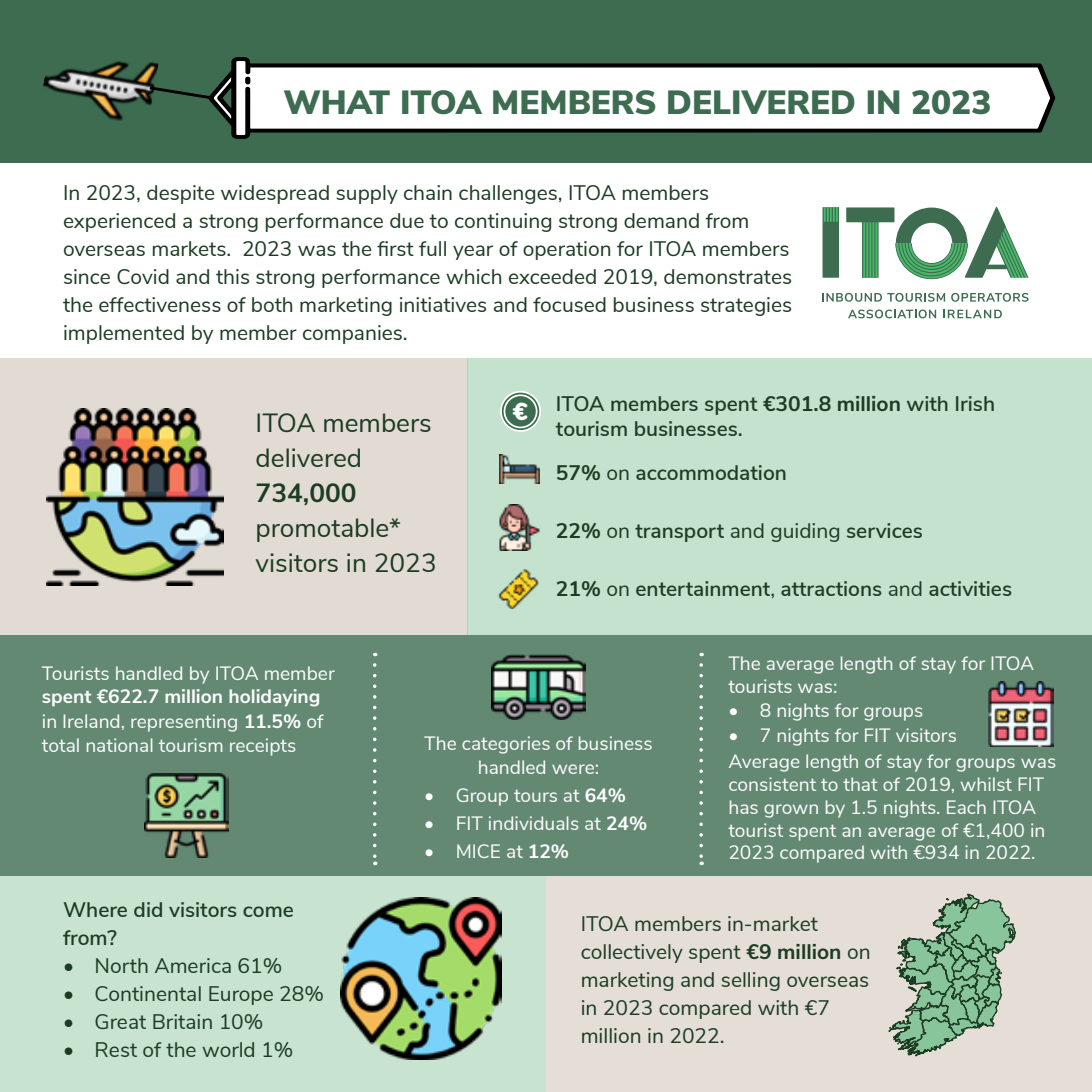
<style>
.page{position:relative;width:1092px;height:1092px;background:#fff}
.page>*{position:absolute;margin:0;border:0;box-sizing:border-box;transform-origin:0 0}
.t1{font:900 33.43px "Nunito Sans";color:#3d6c51}
.t2{font:26.25px/35px "Nunito Sans";color:#1c3c23}
.t3{font:700 26.25px "Nunito Sans";color:#1c3c23}
.t4{font:700 25.38px "Nunito Sans";color:#3d6c51}
.t5{font:900 24.5px "Nunito";color:#fff}
.t6{font:21px/28px "Nunito Sans";color:#1c3c23}
.t7{font:600 21px/28px "Nunito Sans";color:#1c3c23}
.t8{font:19.25px/24.5px "Nunito Sans";color:#fff}
.s1{font-weight:700}
.s2{font-weight:400}
</style>
<div class="page">
<div style="left:0;top:0;width:1091px;height:162px;background:#3d6c51"></div>
<div style="left:0;top:358px;width:468px;height:277px;background:#e2dbd3"></div>
<div style="left:0;top:876px;width:546px;height:215px;background:#c8e4d1"></div>
<div style="left:0;top:635px;width:1091px;height:241px;background:#638973"></div>
<div style="left:468px;top:358px;width:623px;height:277px;background:#c4e2cd"></div>
<div style="left:546px;top:876px;width:545px;height:215px;background:#e4ded6"></div>
<svg style="left:822px;top:207px;width:17px;height:71px"></svg>
<svg style="left:846px;top:207px;width:182px;height:73px"></svg>
<svg style="left:822px;top:293px;width:59px;height:9px"></svg>
<svg style="left:887px;top:293px;width:58px;height:9px"></svg>
<svg style="left:951px;top:293px;width:77px;height:9px"></svg>
<svg style="left:848px;top:309px;width:88px;height:9px"></svg>
<svg style="left:943px;top:310px;width:58px;height:8px"></svg>
<img style="left:988px;top:681px;width:65px;height:65px">
<img style="left:499px;top:454px;width:40px;height:29px">
<img style="left:499px;top:504px;width:41px;height:46px">
<img style="left:46px;top:408px;width:177px;height:177px">
<img style="left:340px;top:897px;width:161px;height:162px">
<img style="left:145px;top:773px;width:84px;height:84px">
<img style="left:498px;top:569px;width:40px;height:39px">
<svg style="left:373px;top:665px;width:3px;height:200px"></svg>
<svg style="left:699px;top:665px;width:4px;height:200px"></svg>
<img style="left:491px;top:654px;width:94px;height:65px">
<svg style="left:501px;top:392px;width:39px;height:39px"></svg>
<div style="left:500px;top:391px;width:41px;height:41px;border:2px solid #fff;border-radius:50%"></div>
<div style="left:503px;top:394px;width:34px;height:34px;border:2px solid #fff;border-radius:50%"></div>
<svg style="left:234px;top:57px;width:818px;height:80px;background:#c9cfcb"></svg>
<svg style="left:245px;top:57px;width:5px;height:61px"></svg>
<img style="left:43px;top:61px;width:116px;height:60px">
<svg style="left:147px;top:73px;width:87px;height:51px"></svg>
<svg style="left:888px;top:893px;width:128px;height:164px"></svg>
<h1 class="t1" style="left:283px;top:77px;width:709px">WHAT ITOA MEMBERS DELIVERED IN 2023</h1>
<p class="t4" style="left:402px;top:103px;width:527px">WHAT ITOA MEMBERS DELIVERED IN 2023</p>
<p class="t6" style="left:63px;top:177px;width:730px">In 2023, despite widespread supply chain challenges, ITOA members experienced a strong performance due to continuing strong demand from overseas markets. 2023 was the first full year of operation for ITOA members since Covid and this strong performance which exceeded 2019, demonstrates the effectiveness of both marketing initiatives and focused business strategies implemented by member companies.</p>
<p class="t2" style="left:255px;top:404px;width:178px">ITOA members delivered</p>
<p class="t3" style="left:255px;top:474px;width:103px">734,000</p>
<p class="t2" style="left:255px;top:509px;width:183px">promotable* visitors in 2023</p>
<p class="t5" style="left:513px;top:393px;width:16px">€</p>
<p class="t7" style="left:556px;top:390px;width:440px;line-height:25.2px">ITOA members spent <span class="s1">€301.8 million</span> with Irish tourism businesses.</p>
<p class="t7" style="left:556px;top:457px;width:232px"><span class="s1">57%</span> <span class="s2">on</span> accommodation</p>
<p class="t7" style="left:556px;top:515px;width:368px"><span class="s1">22%</span> <span class="s2">on</span> transport <span class="s2">and guiding</span> services</p>
<p class="t7" style="left:556px;top:573px;width:457px"><span class="s1">21%</span> <span class="s2">on</span> entertainment<span class="s2">,</span> attractions <span class="s2">and</span> activities</p>
<p class="t8" style="left:42px;top:660px;width:294px">Tourists handled by ITOA member</p>
<p class="t8" style="left:42px;top:683px;width:283px"><span class="s1">spent €622.7 million holidaying </span>in Ireland, representing <span class="s1">11.5%</span> of total national tourism receipts</p>
<p class="t7" style="left:63px;top:894px;width:232px">Where did visitors come from?</p>
<p class="t6" style="left:63px;top:950px;width:221px">• North America 61%</p>
<p class="t6" style="left:63px;top:978px;width:262px">• Continental Europe 28%</p>
<p class="t6" style="left:63px;top:1006px;width:202px">• Great Britain 10%</p>
<p class="t6" style="left:63px;top:1034px;width:232px">• Rest of the world 1%</p>
<p class="t8" style="left:424px;top:729px;width:230px;text-align:center">The categories of business handled were:</p>
<p class="t8" style="left:424px;top:782px;width:203px">• Group tours at <span class="s1">64%</span></p>
<p class="t8" style="left:424px;top:810px;width:224px">• FIT individuals at <span class="s1">24%</span></p>
<p class="t8" style="left:424px;top:838px;width:146px">• MICE at <span class="s1">12%</span></p>
<p class="t8" style="left:728px;top:650px;width:307px;line-height:23.1px">The average length of stay for ITOA tourists was:</p>
<p class="t8" style="left:728px;top:697px;width:196px">• 8 nights for groups</p>
<p class="t8" style="left:728px;top:720px;width:329px;line-height:26.6px">• 7 nights for FIT visitors<br>Average length of stay for groups was</p>
<p class="t8" style="left:728px;top:771px;width:318px;line-height:22.8px">consistent to that of 2019, whilst FIT has grown by 1.5 nights. Each ITOA tourist spent an average of €1,400 in 2023 compared with €934 in 2022.</p>
<p class="t6" style="left:580px;top:908px;width:291px">ITOA members in-market collectively spent <span class="s1">€9 million</span> on marketing and selling overseas in 2023 compared with €7 million in 2022.</p>
</div>
